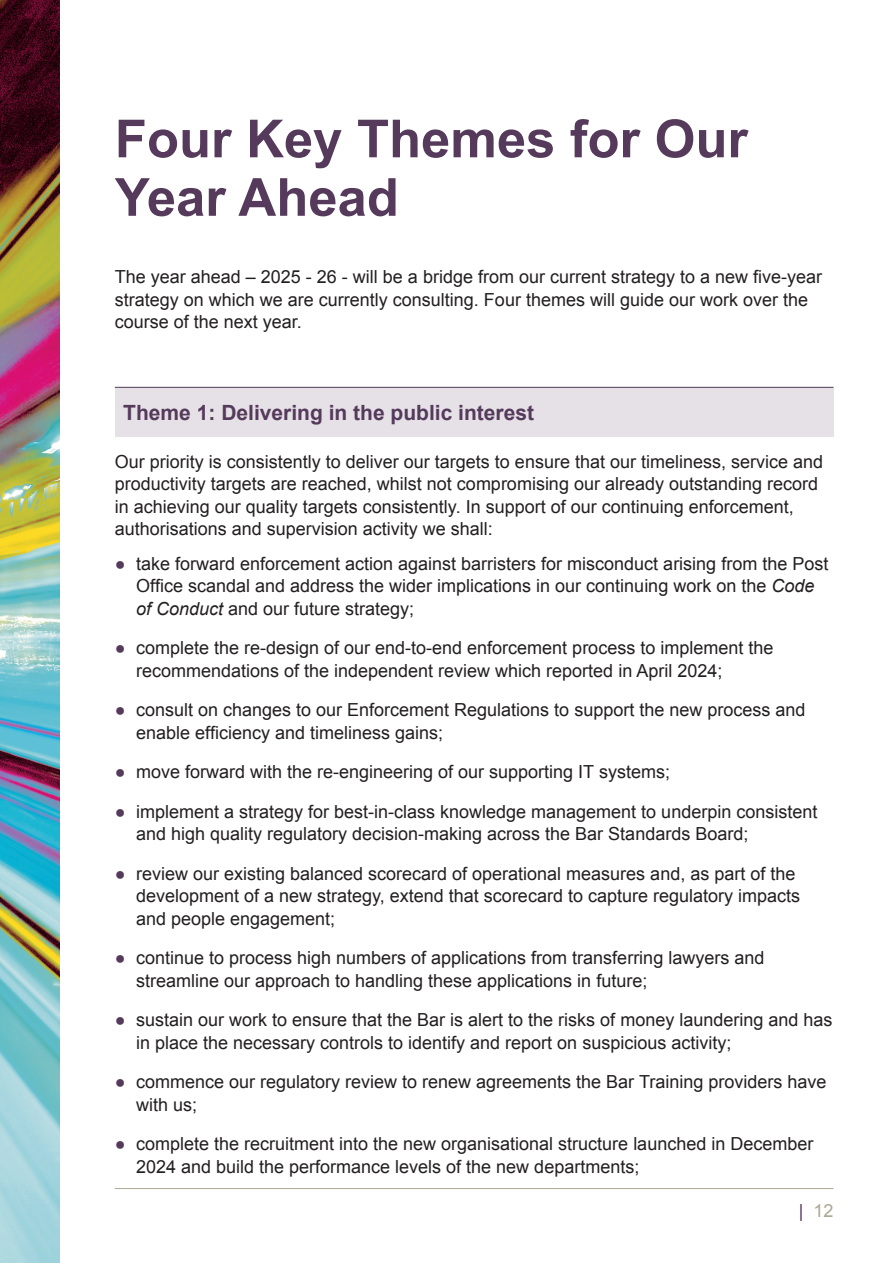
<style>
.page{position:relative;width:893px;height:1263px;background:#fff}
.page>*{position:absolute;margin:0;border:0;box-sizing:border-box;transform-origin:0 0}
.t1{font:700 52.5px/58.5px "Arial";color:#553a5c}
.t2{font:700 21px "Arial";color:#553a5c}
.t3{font:18px/22.5px "Arial";color:#231f20}
.t4{font:18px "Arial";color:#aca894}
.s1{font-weight:700;color:#553a5c}
.s2{font-style:italic}
.s3{color:#553a5c}
</style>
<div class="page">
<hr style="left:115px;top:1188px;width:718px;height:1px;background:#aca894">
<img style="left:0;top:0;width:60px;height:1263px">
<div style="left:115px;top:387px;width:718px;height:50px;background:#e5e1e6"></div>
<hr style="left:115px;top:387px;width:718px;height:1px;background:#553a5c">
<h1 class="t1" style="left:115px;top:111px;width:635px">Four Key Themes for Our<br>Year Ahead</h1>
<p class="t3" style="left:115px;top:266px;width:709px">The year ahead – 2025 - 26 - will be a bridge from our current strategy to a new five-year strategy on which we are currently consulting. Four themes will guide our work over the course of the next year.</p>
<p class="t2" style="left:123px;top:398px;width:412px">Theme 1: Delivering in the public interest</p>
<p class="t3" style="left:115px;top:450px;width:710px">Our priority is consistently to deliver our targets to ensure that our timeliness, service and productivity targets are reached, whilst not compromising our already outstanding record in achieving our quality targets consistently. In support of our continuing enforcement, authorisations and supervision activity we shall:</p>
<p class="t3" style="left:136px;top:552px;width:694px;text-indent:-21px"><span class="s1">●</span> take forward enforcement action against barristers for misconduct arising from the Post<br>Office scandal and address the wider implications in our continuing work on the <span class="s2">Code of Conduct</span> and our future strategy;</p>
<p class="t3" style="left:136px;top:637px;width:639px;text-indent:-21px"><span class="s1">●</span> complete the re-design of our end-to-end enforcement process to implement the recommendations of the independent review which reported in April 2024;</p>
<p class="t3" style="left:136px;top:699px;width:671px;text-indent:-21px"><span class="s1">●</span> consult on changes to our Enforcement Regulations to support the new process and enable efficiency and timeliness gains;</p>
<p class="t3" style="left:115px;top:761px;width:557px"><span class="s1">●</span> move forward with the re-engineering of our supporting IT systems;</p>
<p class="t3" style="left:136px;top:800px;width:683px;text-indent:-21px"><span class="s1">●</span> implement a strategy for best-in-class knowledge management to underpin consistent and high quality regulatory decision-making across the Bar Standards Board;</p>
<p class="t3" style="left:136px;top:862px;width:666px;text-indent:-21px"><span class="s1">●</span> review our existing balanced scorecard of operational measures and, as part of the development of a new strategy, extend that scorecard to capture regulatory impacts and people engagement;</p>
<p class="t3" style="left:136px;top:947px;width:630px;text-indent:-21px"><span class="s1">●</span> continue to process high numbers of applications from transferring lawyers and streamline our approach to handling these applications in future;</p>
<p class="t3" style="left:136px;top:1009px;width:698px;text-indent:-21px"><span class="s1">●</span> sustain our work to ensure that the Bar is alert to the risks of money laundering and has in place the necessary controls to identify and report on suspicious activity;</p>
<p class="t3" style="left:136px;top:1071px;width:692px;text-indent:-21px"><span class="s1">●</span> commence our regulatory review to renew agreements the Bar Training providers have with us;</p>
<p class="t3" style="left:136px;top:1133px;width:679px;text-indent:-21px"><span class="s1">●</span> complete the recruitment into the new organisational structure launched in December<br>2024 and build the performance levels of the new departments;</p>
<p class="t4" style="left:799px;top:1198px;width:36px"><span class="s3">|</span> 12</p>
</div>
